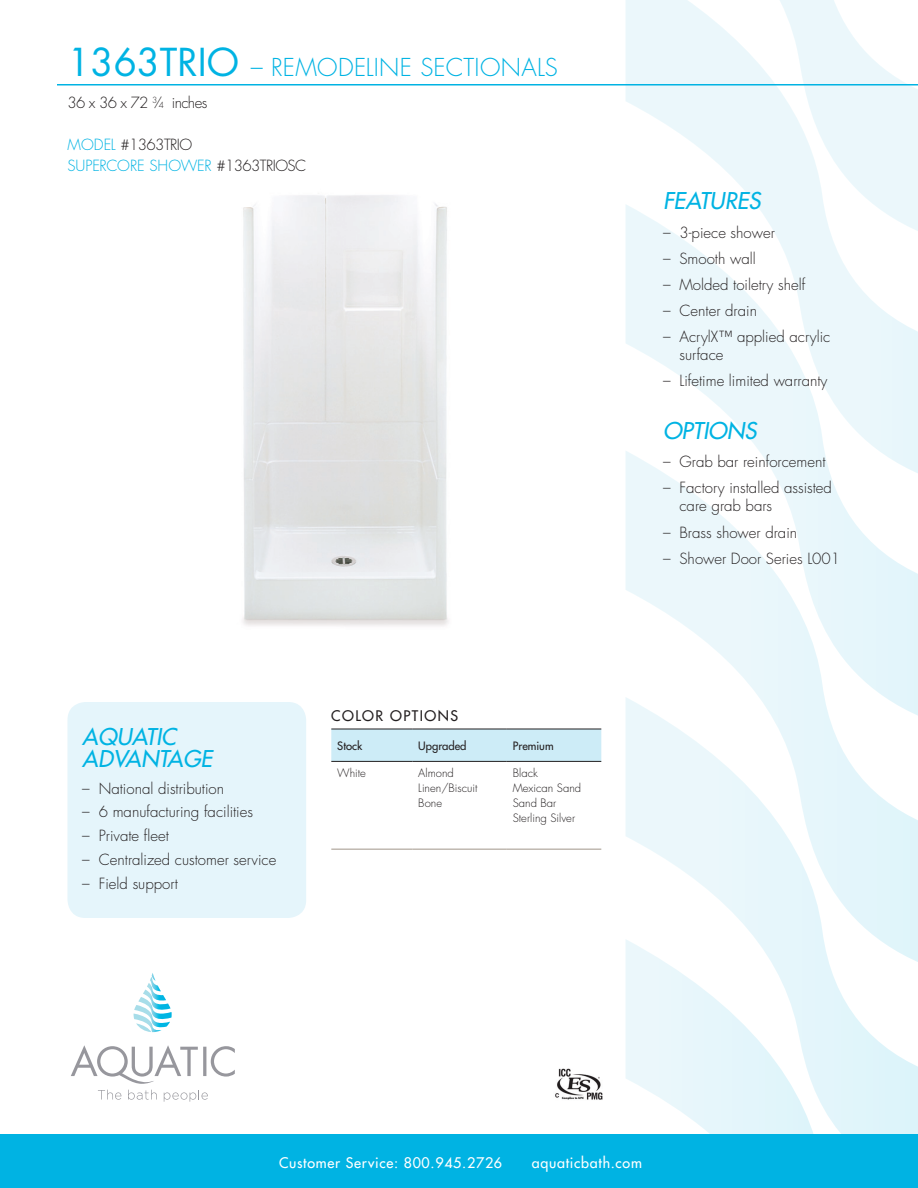
<style>
.page{position:relative;width:918px;height:1188px;background:#fff}
.page>*{position:absolute;margin:0;border:0;box-sizing:border-box;transform-origin:0 0}
.t1{font:300 24px "Futura Std";letter-spacing:.01em;color:#00b3e3}
.t2{font:italic 500 22.5px/22.5px "Futura Std";color:#00b3e3}
.t3{font:300 15px/18px "Futura Std";color:#231f20}
.t4{font:300 15px/21px "Futura Std";letter-spacing:-.035em;color:#00b3e3}
.t5{font:300 15px "Futura Std";letter-spacing:-.04em;color:#231f20}
.t6{font:500 14.25px "Futura Std";letter-spacing:.05em;color:#fff}
.t7{font:500 14.25px "Futura Std";letter-spacing:.1em;color:#231f20}
.t8{font:300 11.25px/15px "Futura Std";color:#231f20}
.t9{font:500 11.25px "Futura Std";color:#231f20}
.s1{font-weight:400;font-size:37.5px}
.s2{font-size:8.25px}
.s3{color:#231f20}
</style>
<div class="page">
<svg style="left:626px;top:0;width:146px;height:204px"></svg>
<svg style="left:626px;top:204px;width:292px;height:246px"></svg>
<svg style="left:626px;top:450px;width:292px;height:247px"></svg>
<svg style="left:626px;top:697px;width:292px;height:437px"></svg>
<svg style="left:626px;top:939px;width:203px;height:195px"></svg>
<svg style="left:772px;top:0;width:146px;height:238px"></svg>
<div style="left:0;top:1134px;width:918px;height:54px;background:#00b3e3"></div>
<svg style="left:71px;top:1045px;width:164px;height:39px"></svg>
<svg style="left:133px;top:973px;width:39px;height:59px"></svg>
<svg style="left:98px;top:1090px;width:23px;height:10px"></svg>
<svg style="left:128px;top:1090px;width:29px;height:10px"></svg>
<svg style="left:164px;top:1090px;width:44px;height:12px"></svg>
<hr style="left:57px;top:84px;width:861px;height:2px;background:#00b3e3">
<div style="left:331px;top:730px;width:270px;height:31px;background:#cdecf7"></div>
<hr style="left:331px;top:729px;width:81px;height:1px;background:#231f20">
<hr style="left:412px;top:729px;width:95px;height:1px;background:#231f20">
<hr style="left:507px;top:729px;width:94px;height:1px;background:#231f20">
<hr style="left:331px;top:761px;width:81px;height:1px;background:#231f20">
<hr style="left:412px;top:761px;width:95px;height:1px;background:#231f20">
<hr style="left:507px;top:761px;width:94px;height:1px;background:#231f20">
<hr style="left:331px;top:849px;width:81px;height:1px;background:#a19689">
<hr style="left:412px;top:849px;width:95px;height:1px;background:#a19689">
<hr style="left:507px;top:849px;width:94px;height:1px;background:#a19689">
<img style="left:243px;top:195px;width:206px;height:431px">
<div style="left:68px;top:702px;width:238px;height:216px;background:#e5f5fb;border-radius:18px"></div>
<img style="left:555px;top:1068px;width:48px;height:32px">
<h1 class="t1" style="left:68px;top:53px;width:492px"><span class="s1">1363TRIO</span> – REMODELINE SECTIONALS</h1>
<p class="t5" style="left:68px;top:94px;width:141px">36 x 36 x 72 <sup>3</sup>⁄<span class="s2">4</span> inches</p>
<p class="t4" style="left:68px;top:135px;width:240px">MODEL <span class="s3">#1363TRIO<br></span>SUPERCORE SHOWER <span class="s3">#1363TRIOSC</span></p>
<h2 class="t2" style="left:82px;top:725px;width:131px">AQUATIC<br>ADVANTAGE</h2>
<p class="t3" style="left:82px;top:780px;width:143px">– National distribution</p>
<p class="t3" style="left:82px;top:803px;width:172px">– 6 manufacturing facilities</p>
<p class="t3" style="left:82px;top:827px;width:88px">– Private fleet</p>
<p class="t3" style="left:82px;top:851px;width:196px">– Centralized customer service</p>
<p class="t3" style="left:82px;top:875px;width:97px">– Field support</p>
<p class="t7" style="left:331px;top:707px;width:128px">COLOR OPTIONS</p>
<p class="t9" style="left:337px;top:739px;width:26px">Stock</p>
<p class="t9" style="left:418px;top:739px;width:50px">Upgraded</p>
<p class="t9" style="left:513px;top:739px;width:42px">Premium</p>
<p class="t8" style="left:337px;top:765px;width:30px">White</p>
<p class="t8" style="left:418px;top:765px;width:61px">Almond<br>Linen/Biscuit<br>Bone</p>
<p class="t8" style="left:513px;top:765px;width:70px">Black<br>Mexican Sand<br>Sand Bar<br>Sterling Silver</p>
<h2 class="t2" style="left:663px;top:190px;width:99px">FEATURES</h2>
<p class="t3" style="left:663px;top:224px;width:113px">– 3-piece shower</p>
<p class="t3" style="left:663px;top:250px;width:94px">– Smooth wall</p>
<p class="t3" style="left:663px;top:276px;width:144px">– Molded toiletry shelf</p>
<p class="t3" style="left:663px;top:302px;width:96px">– Center drain</p>
<p class="t3" style="left:680px;top:328px;width:152px;text-indent:-16px">– AcrylX™ applied acrylic surface</p>
<p class="t3" style="left:663px;top:372px;width:166px">– Lifetime limited warranty</p>
<h2 class="t2" style="left:663px;top:419px;width:95px">OPTIONS</h2>
<p class="t3" style="left:663px;top:453px;width:164px">– Grab bar reinforcement</p>
<p class="t3" style="left:680px;top:479px;width:154px;text-indent:-16px">– Factory installed assisted care grab bars</p>
<p class="t3" style="left:663px;top:524px;width:136px">– Brass shower drain</p>
<p class="t3" style="left:663px;top:550px;width:179px">– Shower Door Series L001</p>
<p class="t6" style="left:279px;top:1153px;width:225px">Customer Service: 800.945.2726</p>
<p class="t6" style="left:532px;top:1153px;width:112px">aquaticbath.com</p>
</div>
